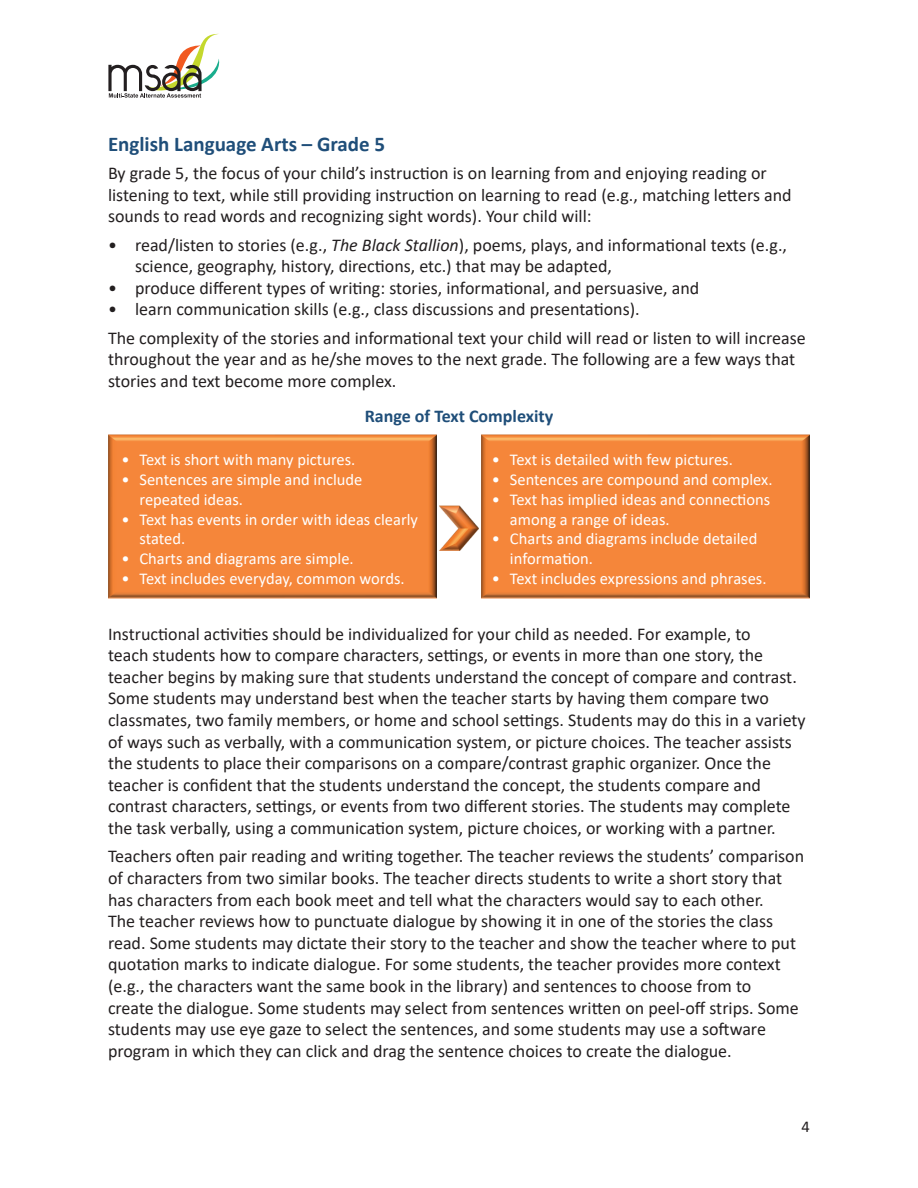
<style>
.page{position:relative;width:918px;height:1188px;background:#fff}
.page>*{position:absolute;margin:0;border:0;box-sizing:border-box;transform-origin:0 0}
.t1{font:700 21px "Calibri";color:#1f4e79}
.Body{font:18px/21.6px "Calibri";color:#231f20}
.H5_centered{font:700 18px "Calibri";color:#1f4e79}
.t2{font:16.5px/19.8px "Calibri";color:#fff}
.t3{font:16.5px "Calibri";color:#231f20}
.s1{font-style:italic}
</style>
<div class="page">
<img style="left:481px;top:435px;width:329px;height:163px">
<img style="left:108px;top:435px;width:329px;height:163px">
<svg style="left:108px;top:33px;width:112px;height:65px"></svg>
<img style="left:439px;top:506px;width:39px;height:45px">
<h3 class="t1" style="left:108px;top:129px;width:279px">English Language Arts – Grade 5</h3>
<p class="Body" style="left:108px;top:162px;width:685px">By grade 5, the focus of your child’s instruction is on learning from and enjoying reading or listening to text, while still providing instruction on learning to read (e.g., matching letters and sounds to read words and recognizing sight words). Your child will:</p>
<p class="Body" style="left:135px;top:233px;width:654px;text-indent:-27px">• read/listen to stories (e.g., <span class="s1">The Black Stallion</span>), poems, plays, and informational texts (e.g., science, geography, history, directions, etc.) that may be adapted,</p>
<p class="Body" style="left:108px;top:277px;width:593px">• produce different types of writing: stories, informational, and persuasive, and</p>
<p class="Body" style="left:108px;top:298px;width:533px">• learn communication skills (e.g., class discussions and presentations).</p>
<p class="Body" style="left:108px;top:327px;width:699px">The complexity of the stories and informational text your child will read or listen to will increase throughout the year and as he/she moves to the next grade. The following are a few ways that stories and text become more complex.</p>
<p class="H5_centered" style="left:365px;top:403px;width:190px">Range of Text Complexity</p>
<p class="t2" style="left:122px;top:449px;width:235px">• Text is short with many pictures.</p>
<p class="t2" style="left:140px;top:469px;width:224px;text-indent:-18px">• Sentences are simple and include repeated ideas.</p>
<p class="t2" style="left:140px;top:509px;width:280px;text-indent:-18px">• Text has events in order with ideas clearly stated.</p>
<p class="t2" style="left:122px;top:548px;width:234px">• Charts and diagrams are simple.</p>
<p class="t2" style="left:122px;top:568px;width:285px">• Text includes everyday, common words.</p>
<p class="t2" style="left:492px;top:449px;width:242px">• Text is detailed with few pictures.</p>
<p class="t2" style="left:492px;top:469px;width:282px">• Sentences are compound and complex.</p>
<p class="t2" style="left:510px;top:489px;width:262px;text-indent:-18px">• Text has implied ideas and connections among a range of ideas.</p>
<p class="t2" style="left:510px;top:529px;width:249px;text-indent:-18px">• Charts and diagrams include detailed information.</p>
<p class="t2" style="left:492px;top:568px;width:276px">• Text includes expressions and phrases.</p>
<p class="Body" style="left:108px;top:622px;width:699px">Instructional activities should be individualized for your child as needed. For example, to<br>teach students how to compare characters, settings, or events in more than one story, the teacher begins by making sure that students understand the concept of compare and contrast.<br>Some students may understand best when the teacher starts by having them compare two classmates, two family members, or home and school settings. Students may do this in a variety of ways such as verbally, with a communication system, or picture choices. The teacher assists the students to place their comparisons on a compare/contrast graphic organizer. Once the teacher is confident that the students understand the concept, the students compare and contrast characters, settings, or events from two different stories. The students may complete the task verbally, using a communication system, picture choices, or working with a partner.</p>
<p class="Body" style="left:108px;top:845px;width:698px">Teachers often pair reading and writing together. The teacher reviews the students’ comparison of characters from two similar books. The teacher directs students to write a short story that has characters from each book meet and tell what the characters would say to each other.<br>The teacher reviews how to punctuate dialogue by showing it in one of the stories the class read. Some students may dictate their story to the teacher and show the teacher where to put quotation marks to indicate dialogue. For some students, the teacher provides more context (e.g., the characters want the same book in the library) and sentences to choose from to<br>create the dialogue. Some students may select from sentences written on peel-off strips. Some students may use eye gaze to select the sentences, and some students may use a software program in which they can click and drag the sentence choices to create the dialogue.</p>
<p class="t3" style="left:802px;top:1115px;width:10px">4</p>
</div>
